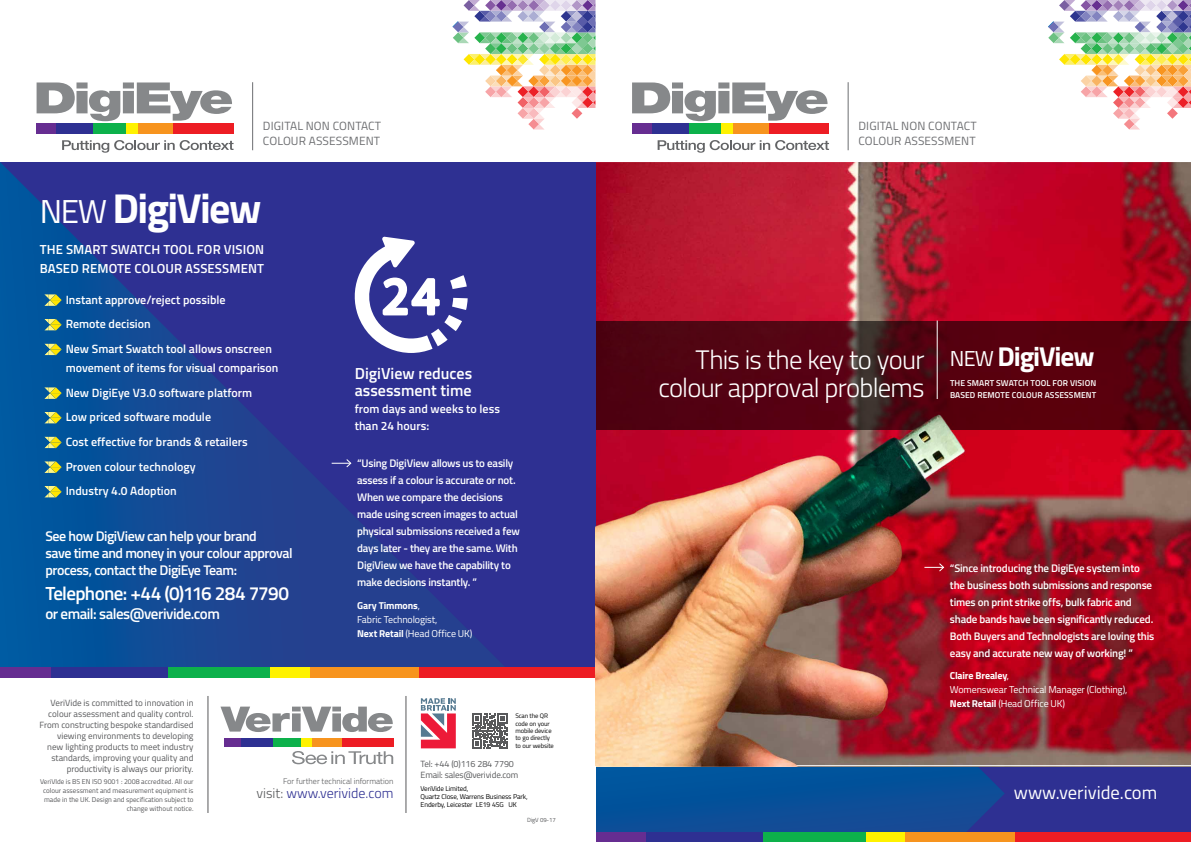
<style>
.page{position:relative;width:1191px;height:842px;background:#fff}
.page>*{position:absolute;margin:0;border:0;box-sizing:border-box;transform-origin:0 0}
.t1{font:700 41.9px "Titillium";letter-spacing:-.04em;color:#fff}
.t2{font:700 27.3px "Titillium";letter-spacing:-.04em;color:#fff}
.t3{font:300 26.8px/28.8px "Titillium";letter-spacing:-.03em;color:#fff;text-align:right}
.t4{font:600 19px "Titillium";letter-spacing:-.035em;color:#fff}
.t5{font:18.6px "Titillium";color:#fff}
.t6{font:600 16px/17px "Titillium";color:#fff}
.t7{font:600 15px "Titillium";letter-spacing:-.035em;color:#fff}
.t8{font:600 14px/17px "Titillium";letter-spacing:-.035em;color:#fff}
.t9{font:300 14px "Titillium";color:#2e3092}
.t10{font:600 13.1px/18.9px "Titillium";letter-spacing:.01em;color:#fff}
.t11{font:600 12px/24.7px "Titillium";color:#fff}
.t12{font:11.9px/15.8px "Titillium";letter-spacing:.01em;color:#6d6e71}
.t13{font:600 11px/17px "Titillium";letter-spacing:-.02em;color:#fff}
.t14{font:10px/14px "Titillium";letter-spacing:-.015em;color:#fff}
.t15{font:9px/11px "Titillium";color:#58595b;text-align:right}
.t16{font:600 8.6px/12.4px "Titillium";letter-spacing:.01em;color:#fff}
.t17{font:300 8.2px "Titillium";color:#58595b}
.t18{font:7px/9px "Titillium";color:#58595b;text-align:right}
.t19{font:7px/7.8px "Titillium";letter-spacing:-.015em;color:#000}
.t20{font:6.5px/7.4px "Titillium";letter-spacing:-.015em;color:#000}
.t21{font:6px "Titillium";letter-spacing:-.015em;color:#58595b}
.s1{font-weight:400;font-size:33.2px}
.s2{font-weight:700}
.s3{color:#58595b}
.s4{font-weight:400;font-size:21.6px}
</style>
<div class="page">
<div style="left:595px;top:162px;width:596px;height:680px;background:#2e3092"></div>
<svg style="left:595px;top:766px;width:409px;height:66px;background:#0c5098"></svg>
<div style="left:1013px;top:832px;width:178px;height:10px;background:#ed1d24"></div>
<div style="left:904px;top:832px;width:110px;height:10px;background:#f7941e"></div>
<div style="left:864px;top:832px;width:40px;height:10px;background:#fff200"></div>
<div style="left:762px;top:832px;width:103px;height:10px;background:#0db14b"></div>
<div style="left:639px;top:832px;width:124px;height:10px;background:#2e3092"></div>
<div style="left:595px;top:832px;width:51px;height:10px;background:#662d91"></div>
<img style="left:596px;top:162px;width:595px;height:603px">
<hr style="left:595px;top:765px;width:596px;height:1px;background:#fff">
<div style="left:0;top:162px;width:595px;height:513px;background:#2e3092"></div>
<svg style="left:0;top:162px;width:513px;height:506px"></svg>
<div style="left:767px;top:123px;width:62px;height:10px;background:#ed1d24"></div>
<div style="left:733px;top:123px;width:35px;height:10px;background:#f7941e"></div>
<div style="left:720px;top:123px;width:13px;height:10px;background:#fff200"></div>
<div style="left:688px;top:123px;width:33px;height:10px;background:#0db14b"></div>
<div style="left:651px;top:123px;width:37px;height:10px;background:#2e3092"></div>
<div style="left:632px;top:123px;width:19px;height:10px;background:#662d91"></div>
<svg style="left:632px;top:82px;width:195px;height:39px"></svg>
<svg style="left:657px;top:140px;width:172px;height:13px"></svg>
<div style="left:172px;top:123px;width:61px;height:10px;background:#ed1d24"></div>
<div style="left:138px;top:123px;width:35px;height:10px;background:#f7941e"></div>
<div style="left:125px;top:123px;width:13px;height:10px;background:#fff200"></div>
<div style="left:93px;top:123px;width:32px;height:10px;background:#0db14b"></div>
<div style="left:55px;top:123px;width:38px;height:10px;background:#2e3092"></div>
<div style="left:37px;top:123px;width:19px;height:10px;background:#662d91"></div>
<svg style="left:37px;top:82px;width:195px;height:39px"></svg>
<svg style="left:62px;top:140px;width:171px;height:13px"></svg>
<hr style="left:847px;top:82px;width:1px;height:68px;background:#6d6e71">
<hr style="left:252px;top:82px;width:1px;height:68px;background:#6d6e71">
<svg style="left:452px;top:0;width:143px;height:130px"></svg>
<svg style="left:1048px;top:0;width:143px;height:130px"></svg>
<svg style="left:220px;top:707px;width:173px;height:25px"></svg>
<div style="left:341px;top:738px;width:52px;height:9px;background:#ed1d24"></div>
<div style="left:311px;top:738px;width:30px;height:9px;background:#f7941e"></div>
<div style="left:300px;top:738px;width:11px;height:9px;background:#fff200"></div>
<div style="left:272px;top:738px;width:28px;height:9px;background:#0db14b"></div>
<div style="left:239px;top:738px;width:33px;height:9px;background:#2e3092"></div>
<div style="left:224px;top:738px;width:16px;height:9px;background:#662d91"></div>
<svg style="left:292px;top:751px;width:101px;height:13px"></svg>
<svg style="left:472px;top:713px;width:35px;height:35px"></svg>
<svg style="left:421px;top:698px;width:35px;height:50px"></svg>
<div style="left:418px;top:668px;width:177px;height:9px;background:#ed1d24"></div>
<div style="left:308px;top:668px;width:111px;height:9px;background:#f7941e"></div>
<div style="left:269px;top:668px;width:40px;height:9px;background:#fff200"></div>
<div style="left:167px;top:668px;width:103px;height:9px;background:#0db14b"></div>
<div style="left:44px;top:668px;width:124px;height:9px;background:#2e3092"></div>
<div style="left:0;top:668px;width:51px;height:9px;background:#662d91"></div>
<hr style="left:208px;top:696px;width:1px;height:117px;background:#58595b">
<hr style="left:406px;top:696px;width:1px;height:117px;background:#58595b">
<svg style="left:596px;top:321px;width:595px;height:108px;background:#510511"></svg>
<img style="left:595px;top:412px;width:377px;height:353px">
<hr style="left:937px;top:321px;width:1px;height:78px;background:#fff">
<svg style="left:924px;top:562px;width:21px;height:10px"></svg>
<svg style="left:332px;top:458px;width:20px;height:10px"></svg>
<svg style="left:353px;top:237px;width:114px;height:116px"></svg>
<svg style="left:44px;top:294px;width:18px;height:12px"></svg>
<svg style="left:44px;top:319px;width:18px;height:12px"></svg>
<svg style="left:44px;top:344px;width:18px;height:11px"></svg>
<svg style="left:44px;top:387px;width:18px;height:12px"></svg>
<svg style="left:44px;top:412px;width:18px;height:12px"></svg>
<svg style="left:44px;top:437px;width:18px;height:11px"></svg>
<svg style="left:44px;top:461px;width:18px;height:12px"></svg>
<svg style="left:44px;top:486px;width:18px;height:12px"></svg>
<p class="t12" style="left:263px;top:117px;width:120px">DIGITAL NON CONTACT<br>COLOUR ASSESSMENT</p>
<h1 class="t1" style="left:40px;top:176px;width:223px"><span class="s1">NEW</span> DigiView</h1>
<p class="t10" style="left:40px;top:239px;width:226px">THE SMART SWATCH TOOL FOR VISION<br>BASED REMOTE COLOUR ASSESSMENT</p>
<p class="t11" style="left:66px;top:286px;width:208px">Instant approve/reject possible<br>Remote decision<br>New Smart Swatch tool allows onscreen</p>
<p class="t11" style="left:66px;top:355px;width:214px">movement of items for visual comparison<br>New DigiEye V3.0 software platform<br>Low priced software module<br>Cost effective for brands &amp; retailers<br>Proven colour technology<br>Industry 4.0 Adoption</p>
<p class="t8" style="left:45px;top:527px;width:249px">See how DigiView can help your brand<br>save time and money in your colour approval process, contact the DigiEye Team:</p>
<h3 class="t4" style="left:45px;top:579px;width:245px">Telephone: +44 (0)116 284 7790</h3>
<h3 class="t7" style="left:45px;top:603px;width:176px">or email: sales@verivide.com</h3>
<h3 class="t6" style="left:355px;top:364px;width:119px">DigiView reduces assessment time</h3>
<p class="t11" style="left:355px;top:400px;width:147px;line-height:17px">from days and weeks to less than 24 hours:</p>
<p class="t13" style="left:357px;top:454px;width:164px">“Using DigiView allows us to easily assess if a colour is accurate or not.<br>When we compare the decisions made using screen images to actual physical submissions received a few days later - they are the same. With DigiView we have the capability to make decisions instantly. ”</p>
<p class="t14" style="left:357px;top:598px;width:117px"><span class="s2">Gary Timmons</span>,<br>Fabric Technologist,<br><span class="s2">Next Retail</span> (Head Office UK)</p>
<p class="t15" style="left:40px;top:696px;width:155px">VeriVide is committed to innovation in colour assessment and quality control.<br>From constructing bespoke standardised viewing environments to developing new lighting products to meet industry standards, improving your quality and productivity is always our priority.</p>
<p class="t18" style="left:40px;top:777px;width:155px">VeriVIde is BS EN ISO 9001 : 2008 accredited. All our colour assessment and measurement equipment is made in the UK. Design and specification subject to change without notice.</p>
<p class="t17" style="left:283px;top:775px;width:112px">For further technical information</p>
<p class="t9" style="left:256px;top:783px;width:138px"><span class="s3">visit:</span> www.verivide.com</p>
<p class="t20" style="left:515px;top:712px;width:40px">Scan the QR code on your mobile device to go directly to our website</p>
<p class="t15" style="left:420px;top:757px;width:99px;text-align:left">Tel: +44 (0)116 284 7790<br>Email: sales@verivide.com</p>
<p class="t19" style="left:420px;top:784px;width:108px">VeriVide Limited,<br>Quartz Close, Warrens Business Park,<br>Enderby, Leicester LE19 4SG UK</p>
<p class="t21" style="left:527px;top:816px;width:30px">DigV 09-17</p>
<p class="t12" style="left:858px;top:117px;width:120px">DIGITAL NON CONTACT<br>COLOUR ASSESSMENT</p>
<h3 class="t3" style="left:658px;top:343px;width:267px">This is the key to your colour approval problems</h3>
<h2 class="t2" style="left:950px;top:335px;width:146px"><span class="s4">NEW</span> DigiView</h2>
<p class="t16" style="left:950px;top:376px;width:148px">THE SMART SWATCH TOOL FOR VISION<br>BASED REMOTE COLOUR ASSESSMENT</p>
<p class="t13" style="left:950px;top:559px;width:206px">“Since introducing the DigiEye system into the business both submissions and response times on print strike offs, bulk fabric and shade bands have been significantly reduced.<br>Both Buyers and Technologists are loving this easy and accurate new way of working! ”</p>
<p class="t14" style="left:950px;top:668px;width:179px"><span class="s2">Claire Brealey</span>,<br>Womenswear Technical Manager (Clothing),<br><span class="s2">Next Retail</span> (Head Office UK)</p>
<h3 class="t5" style="left:1013px;top:778px;width:145px">www.verivide.com</h3>
</div>
